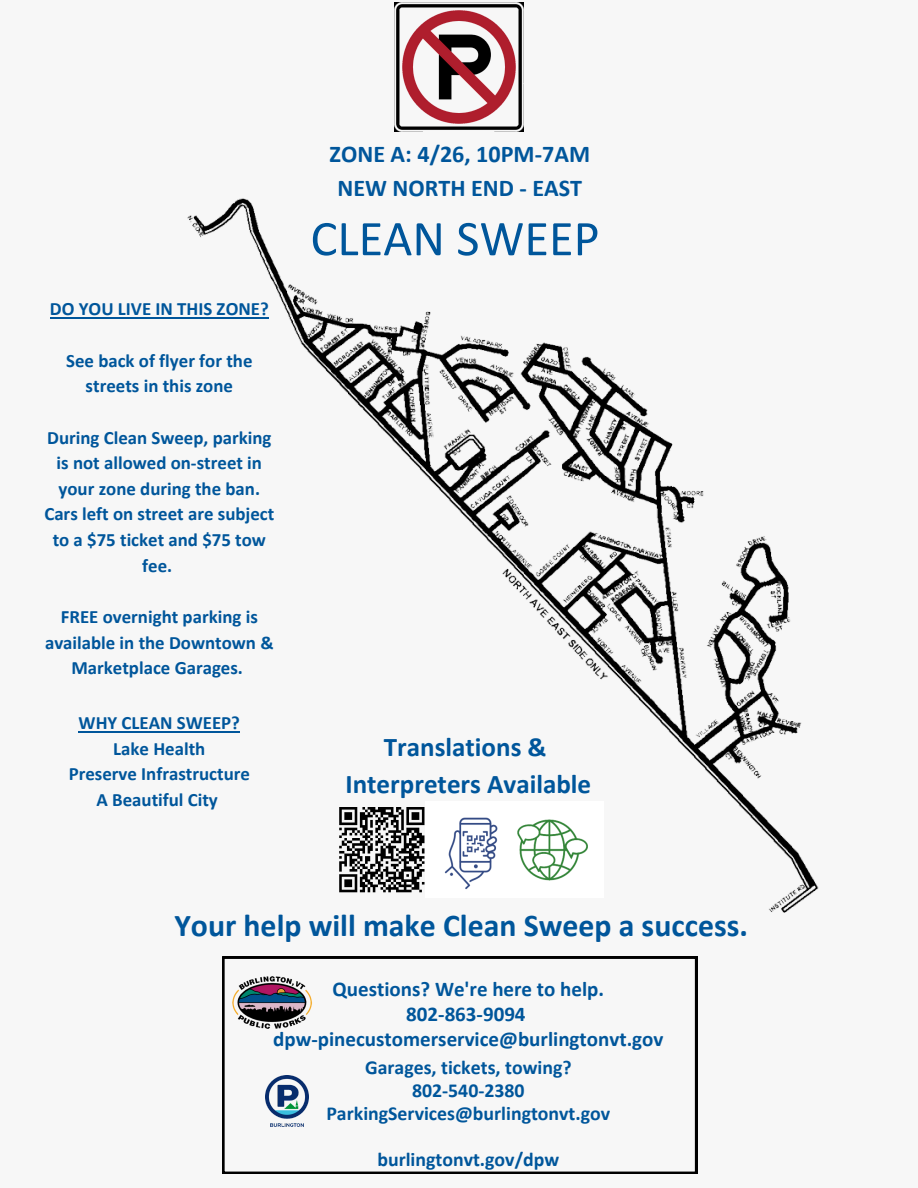
<style>
.page{position:relative;width:918px;height:1188px;background:#f7f7f7}
.page>*{position:absolute;margin:0;border:0;box-sizing:border-box;transform-origin:0 0}
.t1{font:50.4px "Calibri";color:#00569b}
.t2{font:700 31.8px "Calibri";color:#00569b}
.t3{font:700 27px/37.2px "Calibri";color:#00569b;text-align:center}
.t4{font:700 24.15px/33.6px "Calibri";color:#00569b;text-align:center}
.t5{font:700 21px/24.8px "Calibri";color:#00569b;text-align:center}
.t6{font:700 19.8px/23px "Calibri";color:#00569b;text-align:center}
.t7{font:700 18.9px/25.7px "Calibri";color:#00569b;text-align:center}
</style>
<div class="page">
<svg style="left:222px;top:957px;width:475px;height:217px"></svg>
<img style="left:228px;top:977px;width:87px;height:52px">
<img style="left:266px;top:1075px;width:42px;height:52px">
<img style="left:394px;top:2px;width:130px;height:129px">
<hr style="left:50px;top:317px;width:219px;height:2px;background:#00569b">
<hr style="left:79px;top:731px;width:161px;height:2px;background:#00569b">
<img style="left:187px;top:198px;width:632px;height:715px">
<p class="t4" style="left:330px;top:140px;width:262px">ZONE A: 4/26, 10PM-7AM<br>NEW NORTH END - EAST</p>
<p class="t7" style="left:50px;top:298px;width:220px">DO YOU LIVE IN THIS ZONE?</p>
<p class="t7" style="left:66px;top:349px;width:188px">See back of flyer for the streets in this zone</p>
<p class="t7" style="left:44px;top:426px;width:231px">During Clean Sweep, parking is not allowed on-street in your zone during the ban.<br>Cars left on street are subject to a $75 ticket and $75 tow fee.</p>
<p class="t7" style="left:45px;top:605px;width:230px">FREE overnight parking is available in the Downtown &amp;<br>Marketplace Garages.</p>
<p class="t7" style="left:69px;top:711px;width:183px">WHY CLEAN SWEEP?<br>Lake Health<br>Preserve Infrastructure<br>A Beautiful City</p>
<h1 class="t1" style="left:311px;top:217px;width:291px">CLEAN SWEEP</h1>
<h3 class="t3" style="left:346px;top:731px;width:247px">Translations &amp;<br>Interpreters Available</h3>
<h2 class="t2" style="left:174px;top:913px;width:575px">Your help will make Clean Sweep a success.</h2>
<p class="t5" style="left:273px;top:979px;width:392px">Questions? We're here to help.<br>802-863-9094 dpw-pinecustomerservice@burlingtonvt.gov</p>
<p class="t6" style="left:326px;top:1058px;width:285px">Garages, tickets, towing?<br>802-540-2380<br>ParkingServices@burlingtonvt.gov</p>
<p class="t6" style="left:377px;top:1150px;width:183px">burlingtonvt.gov/dpw</p>
</div>
